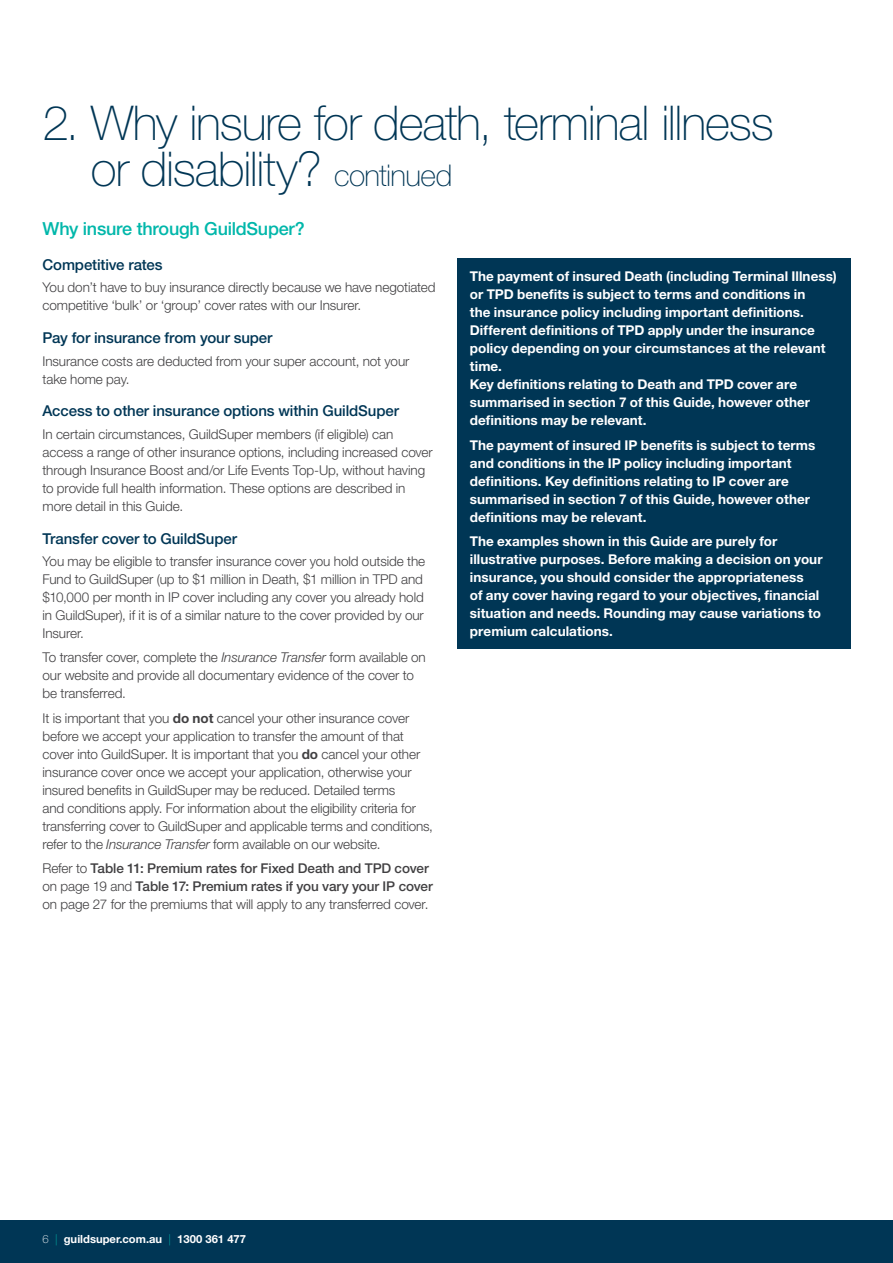
<style>
.page{position:relative;width:893px;height:1263px;background:#fff}
.page>*{position:absolute;margin:0;border:0;box-sizing:border-box;transform-origin:0 0}
.t1{font:100 48px/46.5px "Helvetica Neue LT";letter-spacing:-.025em;color:#003655}
.t2{font:500 18px "Helvetica Neue LT";letter-spacing:-.015em;color:#00b7aa}
.t3{font:500 15px "Helvetica Neue LT";letter-spacing:-.01em;color:#003655}
.t4{font:300 13.5px/18px "Helvetica Neue LT";letter-spacing:-.005em;color:#414042}
.t5{font:700 13.5px/18px "Helvetica Neue LT";letter-spacing:.005em;color:#fff}
.t6{font:500 13.5px/18px "Helvetica Neue LT";letter-spacing:-.005em;color:#414042}
.t7{font:700 11.25px "Helvetica Neue LT";color:#fff}
.s1{font-size:30px}
.s2{font-style:italic}
.s3{font-weight:700}
.s4{font-weight:300}
.s5{font-weight:100}
.s6{font-weight:100;color:#00b7aa}
</style>
<div class="page">
<div style="left:0;top:1220px;width:893px;height:43px;background:#003655"></div>
<div style="left:457px;top:258px;width:393px;height:391px;background:#003655"></div>
<h1 class="t1" style="left:91px;top:99px;width:684px;text-indent:-48px">2. Why insure for death, terminal illness or disability? <span class="s1">continued</span></h1>
<h2 class="t2" style="left:43px;top:218px;width:264px">Why insure through GuildSuper?</h2>
<p class="t3" style="left:43px;top:256px;width:122px">Competitive rates</p>
<p class="t4" style="left:43px;top:278px;width:395px">You don’t have to buy insurance directly because we have negotiated competitive ‘bulk’ or ‘group’ cover rates with our Insurer.</p>
<p class="t3" style="left:43px;top:329px;width:231px">Pay for insurance from your super</p>
<p class="t4" style="left:43px;top:351px;width:368px">Insurance costs are deducted from your super account, not your take home pay.</p>
<p class="t3" style="left:43px;top:402px;width:358px">Access to other insurance options within GuildSuper</p>
<p class="t4" style="left:43px;top:425px;width:392px">In certain circumstances, GuildSuper members (if eligible) can access a range of other insurance options, including increased cover through Insurance Boost and/or Life Events Top-Up, without having to provide full health information. These options are described in more detail in this Guide.</p>
<p class="t3" style="left:43px;top:529px;width:196px">Transfer cover to GuildSuper</p>
<p class="t4" style="left:43px;top:552px;width:384px">You may be eligible to transfer insurance cover you hold outside the Fund to GuildSuper (up to $1 million in Death, $1 million in TPD and $10,000 per month in IP cover including any cover you already hold in GuildSuper), if it is of a similar nature to the cover provided by our Insurer.</p>
<p class="t4" style="left:43px;top:648px;width:385px">To transfer cover, complete the <span class="s2">Insurance Transfer</span> form available on our website and provide all documentary evidence of the cover to be transferred.</p>
<p class="t4" style="left:43px;top:708px;width:392px">It is important that you <span class="s3">do not</span> cancel your other insurance cover before we accept your application to transfer the amount of that cover into GuildSuper. It is important that you <span class="s3">do</span> cancel your other insurance cover once we accept your application, otherwise your insured benefits in GuildSuper may be reduced. Detailed terms<br>and conditions apply. For information about the eligibility criteria for transferring cover to GuildSuper and applicable terms and conditions, refer to the <span class="s2">Insurance Transfer</span> form available on our website.</p>
<p class="t6" style="left:43px;top:859px;width:392px"><span class="s4">Refer to</span> Table 11: Premium rates for Fixed Death and TPD cover <span class="s4">on page 19 and</span> Table 17: Premium rates if you vary your IP cover <span class="s4">on page 27 for the premiums that will apply to any transferred cover.</span></p>
<p class="t5" style="left:470px;top:267px;width:368px">The payment of insured Death (including Terminal Illness) or TPD benefits is subject to terms and conditions in<br>the insurance policy including important definitions.<br>Different definitions of TPD apply under the insurance policy depending on your circumstances at the relevant time.<br>Key definitions relating to Death and TPD cover are summarised in section 7 of this Guide, however other definitions may be relevant.</p>
<p class="t5" style="left:470px;top:436px;width:347px">The payment of insured IP benefits is subject to terms and conditions in the IP policy including important definitions. Key definitions relating to IP cover are summarised in section 7 of this Guide, however other definitions may be relevant.</p>
<p class="t5" style="left:470px;top:532px;width:354px">The examples shown in this Guide are purely for illustrative purposes. Before making a decision on your insurance, you should consider the appropriateness<br>of any cover having regard to your objectives, financial situation and needs. Rounding may cause variations to premium calculations.</p>
<p class="t7" style="left:43px;top:1232px;width:205px"><span class="s5">6</span> <span class="s6">|</span> guildsuper.com.au <span class="s6">|</span> 1300 361 477</p>
</div>
